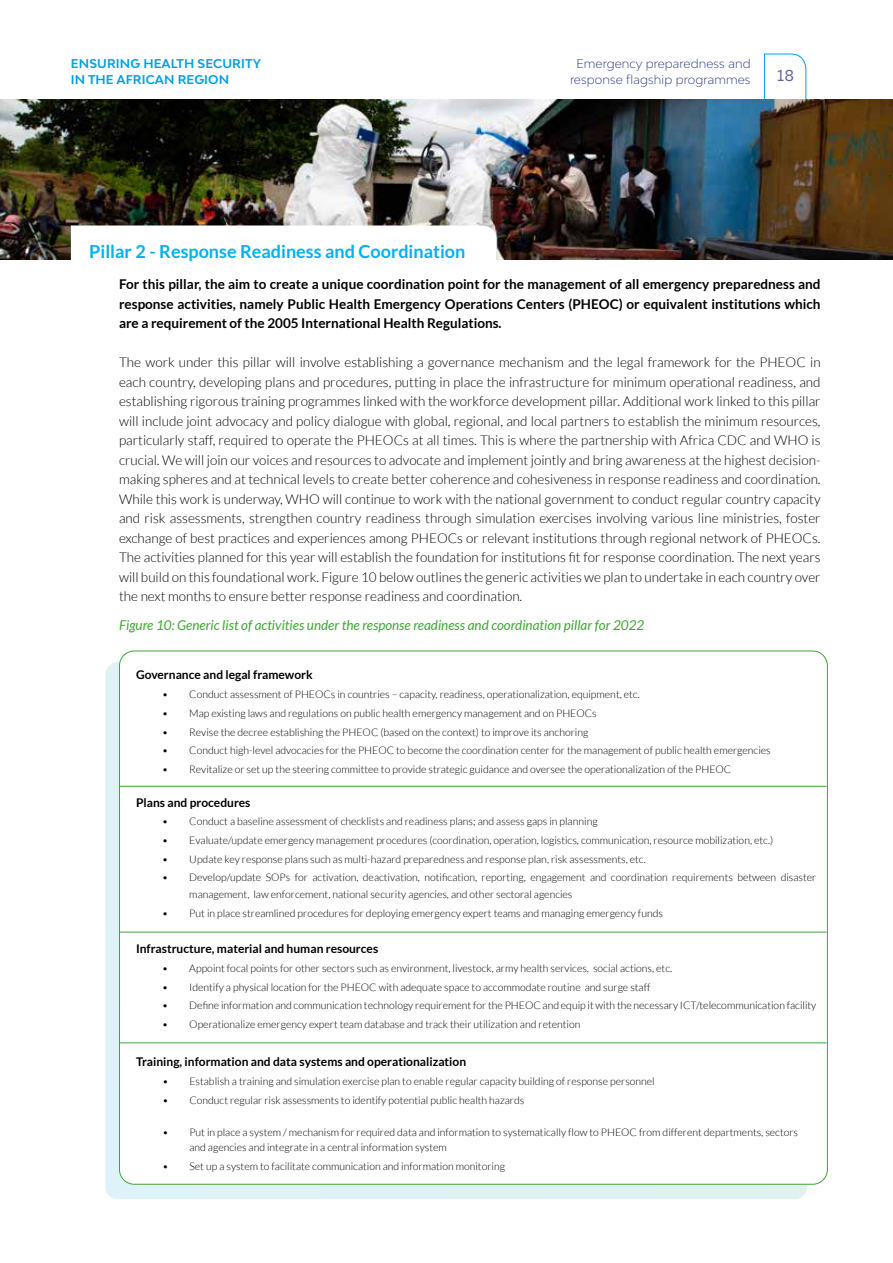
<style>
.page{position:relative;width:893px;height:1263px;background:#fff}
.page>*{position:absolute;margin:0;border:0;box-sizing:border-box;transform-origin:0 0}
.t1{font:700 18px "Lato";color:#00b0f0}
.t2{font:16.5px "Config Alt";color:#6565a4}
.t3{font:300 13.5px/19.5px "Lato";color:#000;text-align:justify}
.t4{font:700 13.5px/19.5px "Lato";color:#000;text-align:justify}
.t5{font:italic 13.5px "Lato";color:#3fa535}
.t6{font:700 12px "Lato";color:#000}
.t7{font:300 12px/16.5px "Bw Modelica";letter-spacing:.01em;color:#283583;text-align:center}
.t8{font:700 12px/16.5px "Bw Modelica";letter-spacing:.01em;color:#009fe3}
.t9{font:300 10.5px/16.5px "Lato";color:#000}
</style>
<div class="page">
<svg style="left:0;top:54px;width:893px;height:46px"></svg>
<img style="left:0;top:100px;width:893px;height:159px">
<svg style="left:71px;top:225px;width:425px;height:34px"></svg>
<div style="left:105px;top:662px;width:702px;height:537px;background:#def2f5;border-radius:13px"></div>
<div style="left:119px;top:651px;width:708px;height:533px;background:#fff;border-radius:15px"></div>
<hr style="left:119px;top:786px;width:707px;height:1px;background:#3fa535">
<hr style="left:119px;top:932px;width:707px;height:1px;background:#3fa535">
<hr style="left:119px;top:1042px;width:707px;height:1px;background:#3fa535">
<p class="t8" style="left:71px;top:55px;width:192px">ENSURING HEALTH SECURITY<br>IN THE AFRICAN REGION</p>
<p class="t7" style="left:570px;top:55px;width:182px">Emergency preparedness and response flagship programmes</p>
<h2 class="t2" style="left:777px;top:66px;width:19px">18</h2>
<h1 class="t1" style="left:89px;top:241px;width:378px">Pillar 2 - Response Readiness and Coordination</h1>
<p class="t4" style="left:119px;top:275px;width:703px">For this pillar, the aim to create a unique coordination point for the management of all emergency preparedness and response activities, namely Public Health Emergency Operations Centers (PHEOC) or equivalent institutions which are a requirement of the 2005 International Health Regulations.</p>
<p class="t3" style="left:119px;top:353px;width:703px">The work under this pillar will involve establishing a governance mechanism and the legal framework for the PHEOC in each country, developing plans and procedures, putting in place the infrastructure for minimum operational readiness, and establishing rigorous training programmes linked with the workforce development pillar. Additional work linked to this pillar will include joint advocacy and policy dialogue with global, regional, and local partners to establish the minimum resources, particularly staff, required to operate the PHEOCs at all times. This is where the partnership with Africa CDC and WHO is crucial. We will join our voices and resources to advocate and implement jointly and bring awareness at the highest decision&shy;making spheres and at technical levels to create better coherence and cohesiveness in response readiness and coordination.<br>While this work is underway, WHO will continue to work with the national government to conduct regular country capacity and risk assessments, strengthen country readiness through simulation exercises involving various line ministries, foster exchange of best practices and experiences among PHEOCs or relevant institutions through regional network of PHEOCs.<br>The activities planned for this year will establish the foundation for institutions fit for response coordination. The next years will build on this foundational work. Figure 10 below outlines the generic activities we plan to undertake in each country over the next months to ensure better response readiness and coordination.</p>
<p class="t5" style="left:119px;top:617px;width:527px">Figure 10: Generic list of activities under the response readiness and coordination pillar for 2022</p>
<p class="t6" style="left:136px;top:668px;width:178px">Governance and legal framework</p>
<p class="t9" style="left:162px;top:686px;width:479px">• Conduct assessment of PHEOCs in countries – capacity, readiness, operationalization, equipment, etc.</p>
<p class="t9" style="left:162px;top:705px;width:436px">• Map existing laws and regulations on public health emergency management and on PHEOCs</p>
<p class="t9" style="left:162px;top:723px;width:428px">• Revise the decree establishing the PHEOC (based on the context) to improve its anchoring</p>
<p class="t9" style="left:162px;top:742px;width:610px">• Conduct high-level advocacies for the PHEOC to become the coordination center for the management of public health emergencies</p>
<p class="t9" style="left:162px;top:761px;width:570px">• Revitalize or set up the steering committee to provide strategic guidance and oversee the operationalization of the PHEOC</p>
<p class="t6" style="left:136px;top:795px;width:116px">Plans and procedures</p>
<p class="t9" style="left:162px;top:813px;width:437px">• Conduct a baseline assessment of checklists and readiness plans; and assess gaps in planning</p>
<p class="t9" style="left:162px;top:832px;width:612px">• Evaluate/update emergency management procedures (coordination, operation, logistics, communication, resource mobilization, etc.)</p>
<p class="t9" style="left:162px;top:851px;width:485px">• Update key response plans such as multi-hazard preparedness and response plan, risk assessments, etc.</p>
<p class="t9" style="left:189px;top:869px;width:629px;text-indent:-27px">• Develop/update SOPs for activation, deactivation, notification, reporting, engagement and coordination requirements between disaster management, law enforcement, national security agencies, and other sectoral agencies</p>
<p class="t9" style="left:162px;top:905px;width:502px">• Put in place streamlined procedures for deploying emergency expert teams and managing emergency funds</p>
<p class="t6" style="left:136px;top:942px;width:244px">Infrastructure, material and human resources</p>
<p class="t9" style="left:162px;top:960px;width:511px">• Appoint focal points for other sectors such as environment, livestock, army health services, social actions, etc.</p>
<p class="t9" style="left:162px;top:979px;width:490px">• Identify a physical location for the PHEOC with adequate space to accommodate routine and surge staff</p>
<p class="t9" style="left:162px;top:997px;width:656px">• Define information and communication technology requirement for the PHEOC and equip it with the necessary ICT/telecommunication facility</p>
<p class="t9" style="left:162px;top:1016px;width:420px">• Operationalize emergency expert team database and track their utilization and retention</p>
<p class="t6" style="left:136px;top:1055px;width:332px">Training, information and data systems and operationalization</p>
<p class="t9" style="left:162px;top:1073px;width:494px">• Establish a training and simulation exercise plan to enable regular capacity building of response personnel</p>
<p class="t9" style="left:162px;top:1091px;width:363px">• Conduct regular risk assessments to identify potential public health hazards</p>
<p class="t9" style="left:189px;top:1124px;width:610px;line-height:15px;text-indent:-27px">• Put in place a system / mechanism for required data and information to systematically flow to PHEOC from different departments, sectors and agencies and integrate in a central information system</p>
<p class="t9" style="left:162px;top:1157px;width:344px">• Set up a system to facilitate communication and information monitoring</p>
</div>
